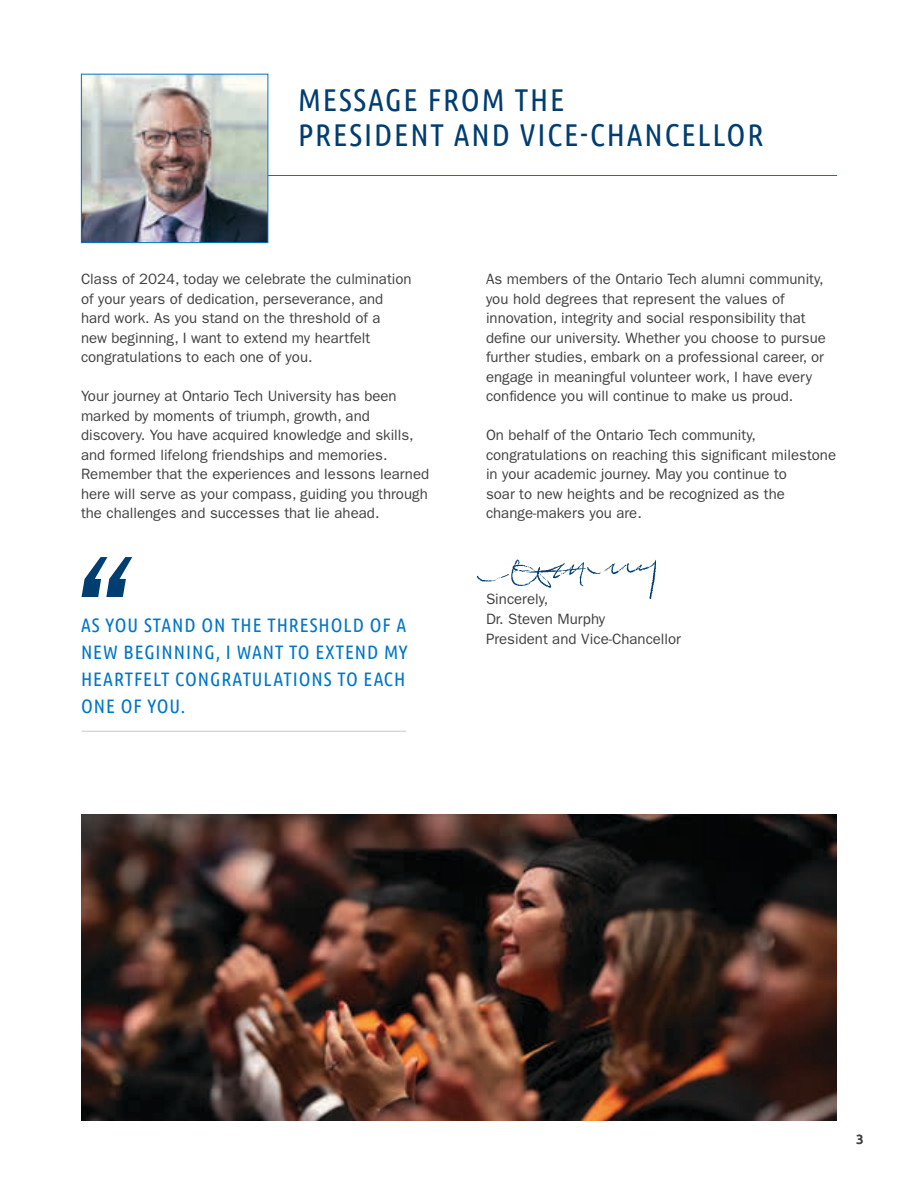
<style>
.page{position:relative;width:918px;height:1188px;background:#fff}
.page>*{position:absolute;margin:0;border:0;box-sizing:border-box;transform-origin:0 0}
.t1{font:31.5px/34.5px "Ubuntu Condensed";letter-spacing:.06em;color:#003d71}
.t2{font:19.5px/27px "Ubuntu Condensed";letter-spacing:.05em;color:#0076c8}
.t3{font:15px/19.5px "ITC Franklin Gothic Std";color:#414142}
.t4{font:700 13.5px "Ubuntu";color:#414142}
</style>
<div class="page">
<hr style="left:81px;top:175px;width:756px;height:1px;background:#0076c8">
<img style="left:81px;top:814px;width:756px;height:306px">
<img style="left:477px;top:559px;width:179px;height:40px">
<svg style="left:82px;top:557px;width:50px;height:40px"></svg>
<hr style="left:82px;top:731px;width:324px;height:1px;background:#c7c9cb">
<img style="left:83px;top:76px;width:183px;height:165px">
<div style="left:81px;top:74px;width:187px;height:169px;border:1px solid #0076c8"></div>
<h1 class="t1" style="left:298px;top:82px;width:467px">MESSAGE FROM THE<br>PRESIDENT AND VICE-CHANCELLOR</h1>
<p class="t3" style="left:81px;top:269px;width:332px">Class of 2024, today we celebrate the culmination of your years of dedication, perseverance, and hard work. As you stand on the threshold of a<br>new beginning, I want to extend my heartfelt congratulations to each one of you.</p>
<p class="t3" style="left:81px;top:386px;width:350px">Your journey at Ontario Tech University has been marked by moments of triumph, growth, and discovery. You have acquired knowledge and skills, and formed lifelong friendships and memories.<br>Remember that the experiences and lessons learned here will serve as your compass, guiding you through the challenges and successes that lie ahead.</p>
<h2 class="t2" style="left:81px;top:611px;width:328px">AS YOU STAND ON THE THRESHOLD OF A<br>NEW BEGINNING, I WANT TO EXTEND MY<br>HEARTFELT CONGRATULATIONS TO EACH<br>ONE OF YOU.</h2>
<p class="t3" style="left:486px;top:269px;width:341px">As members of the Ontario Tech alumni community, you hold degrees that represent the values of innovation, integrity and social responsibility that define our university. Whether you choose to pursue further studies, embark on a professional career, or engage in meaningful volunteer work, I have every confidence you will continue to make us proud.</p>
<p class="t3" style="left:486px;top:425px;width:352px">On behalf of the Ontario Tech community, congratulations on reaching this significant milestone in your academic journey. May you continue to<br>soar to new heights and be recognized as the change‑makers you are.</p>
<p class="t3" style="left:486px;top:590px;width:197px">Sincerely,<br>Dr. Steven Murphy<br>President and Vice-Chancellor</p>
<p class="t4" style="left:856px;top:1131px;width:9px">3</p>
</div>
